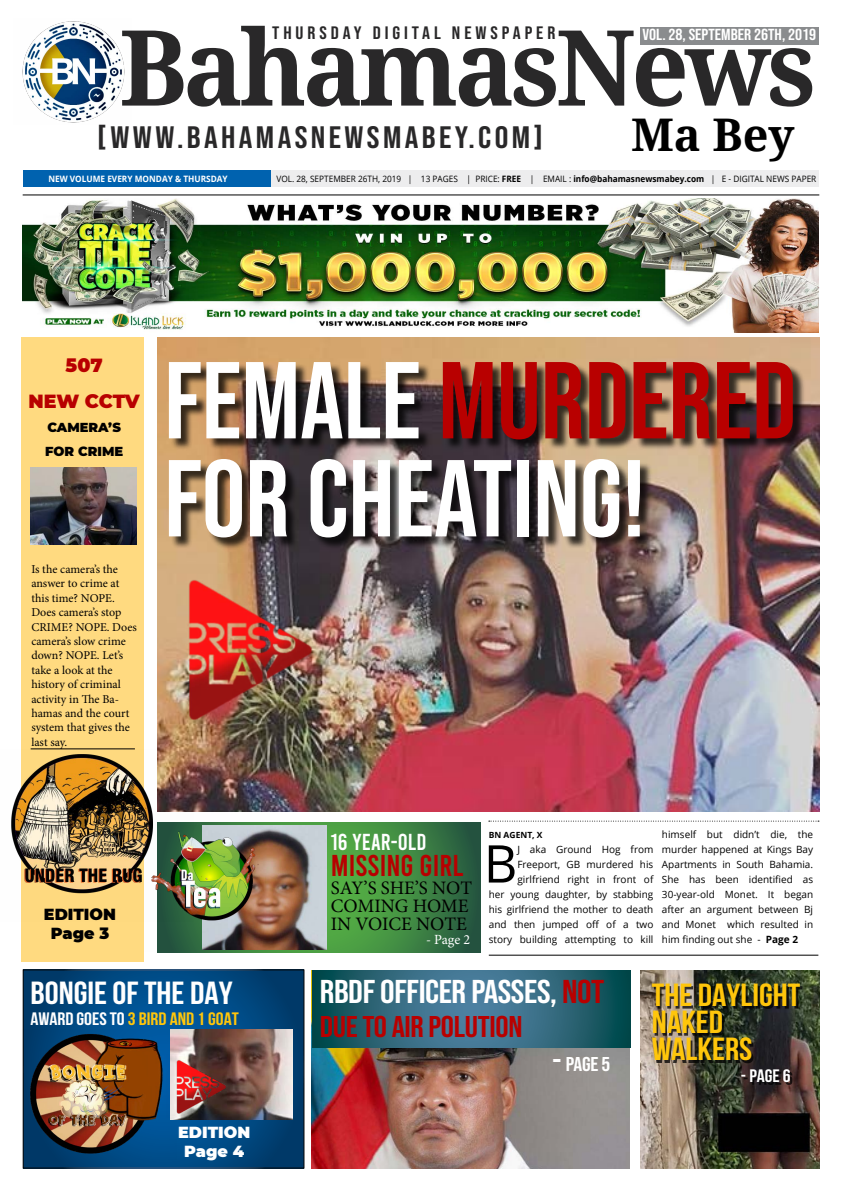
<style>
.page{position:relative;width:842px;height:1191px;background:#fff}
.page>*{position:absolute;margin:0;border:0;box-sizing:border-box;transform-origin:0 0}
.t1{font:109px/98px "Bebas Neue";color:#fff}
.t2{font:700 105px "Droid Serif";letter-spacing:-.04em;color:#292829;scale:.96 1}
.t3{font:52px "Open Sans";color:#000}
.t4{font:700 45px "Droid Serif";color:#000}
.t5{font:33px "Bebas Neue";letter-spacing:-.01em;color:#fff;scale:1.1 1}
.t6{font:700 32px/27px "Bebas Neue";color:#ffc60b;scale:1.1 1}
.t7{font:700 32px "Bebas Neue";color:#fff;scale:1.1 1}
.t8{font:31px "Bebas Neue";letter-spacing:.1em;color:#292829;scale:1.1 1}
.t9{font:30px "Bebas Neue";letter-spacing:-.01em;color:#b80000;scale:1.1 1}
.t10{font:30px "Bebas";color:#b80000}
.t11{font:23px "Bebas";color:#fff}
.t12{font:20px "Bebas Neue";color:#fff;scale:1.1 1}
.t13{font:19px/18px "Minion Pro";letter-spacing:-.005em;color:#000}
.t14{font:900 19px/36px "Montserrat";letter-spacing:-.005em;color:#b80000;text-align:center}
.t15{font:18px "Bebas Neue";letter-spacing:.2em;color:#292829;scale:1.1 1}
.t16{font:700 18px "Bebas Neue";color:#ffc60b;scale:1.1 1}
.t17{font:700 18px "Bebas Neue";color:#fff;scale:1.1 1}
.t18{font:16px "Bebas Neue";color:#fff;scale:1.1 1}
.t19{font:900 16px/19.2px "Montserrat";color:#000;text-align:center}
.t20{font:900 16px/19.2px "Montserrat";color:#fff;text-align:center}
.t21{font:14px "Minion Pro";color:#fff}
.t22{font:900 13px/24px "Montserrat";color:#000}
.t23{font:12px/14.4px "Minion Pro";color:#000}
.t24{font:10px/15px "Open Sans";color:#000;text-align:right}
.t25{font:8.8px "Open Sans";color:#000;scale:.94 1}
.t26{font:700 8.8px "Open Sans";color:#fff;scale:.94 1}
.t27{font:700 8.5px "Open Sans";color:#000}
.s1{font-weight:700}
.s2{color:#b80000}
.s3{color:#fff}
.s4{font-size:30px}
</style>
<div class="page">
<img style="left:312px;top:970px;width:317px;height:198px">
<img style="left:158px;top:337px;width:661px;height:474px">
<img style="left:641px;top:970px;width:178px;height:198px">
<svg style="left:313px;top:970px;width:317px;height:77px;background:#2e677a"></svg>
<div style="left:22px;top:337px;width:122px;height:624px;background:#ffda80"></div>
<svg style="left:157px;top:822px;width:324px;height:130px;background:#408842"></svg>
<svg style="left:25px;top:971px;width:277px;height:195px;background:#00467e"></svg>
<div style="left:640px;top:27px;width:179px;height:18px;background:#8a8c8e"></div>
<hr style="left:23px;top:195px;width:796px;height:1px;background:#000">
<hr style="left:489px;top:955px;width:329px;height:1px;background:#000">
<svg style="left:489px;top:820px;width:330px;height:1px"></svg>
<hr style="left:31px;top:748px;width:104px;height:1px;background:#000">
<div style="left:270px;top:170px;width:549px;height:17px;background:#ededee"></div>
<div style="left:23px;top:170px;width:247px;height:17px;background:#0062af"></div>
<img style="left:23px;top:198px;width:796px;height:134px">
<img style="left:22px;top:21px;width:103px;height:102px">
<img style="left:11px;top:749px;width:183px;height:172px">
<img style="left:22px;top:1029px;width:155px;height:130px">
<div style="left:171px;top:363px;width:634px;height:187px;background:#000;opacity:.75"></div>
<div style="left:654px;top:986px;width:148px;height:98px;background:#000;opacity:.75"></div>
<img style="left:30px;top:468px;width:107px;height:77px">
<img style="left:170px;top:1029px;width:122px;height:90px">
<img style="left:166px;top:1054px;width:63px;height:63px">
<img style="left:269px;top:825px;width:58px;height:124px">
<img style="left:145px;top:811px;width:124px;height:140px">
<img style="left:158px;top:564px;width:164px;height:170px">
<h3 class="t15" style="left:272px;top:22px;width:259px">THURSDAY DIGITAL NEWSPAPER</h3>
<h2 class="t2" style="left:119px;top:-6px;width:727px">BahamasNews</h2>
<h3 class="t18" style="left:642px;top:26px;width:160px">VOL. 28, SEPTEMBER 26TH, 2019</h3>
<h3 class="t8" style="left:97px;top:120px;width:407px">[WWW.BAHAMASNEWSMABEY.COM]</h3>
<h3 class="t4" style="left:631px;top:103px;width:165px">Ma Bey</h3>
<p class="t26" style="left:48px;top:173px;width:192px">NEW VOLUME EVERY MONDAY &amp; THURSDAY</p>
<p class="t25" style="left:276px;top:173px;width:576px">VOL. 28, SEPTEMBER 26TH, 2019 | 13 PAGES | PRICE: <span class="s1">FREE</span> | EMAIL : <span class="s1">info@bahamasnewsmabey.com</span> | E - DIGITAL NEWS PAPER</p>
<h3 class="t14" style="left:28px;top:346px;width:113px">507<br>NEW CCTV</h3>
<h3 class="t22" style="left:45px;top:415px;width:79px">CAMERA’S<br>FOR CRIME</h3>
<p class="t23" style="left:31px;top:562px;width:107px">Is the camera’s the answer to crime at this time? NOPE.<br>Does camera’s stop<br>CRIME? NOPE. Does camera’s slow crime down? NOPE. Let’s take a look at the history of criminal activity in The Ba&shy;hamas and the court system that gives the last say.</p>
<h1 class="t1" style="left:164px;top:350px;width:633px">FEMALE <span class="s2">MURDERED<br></span>FOR CHEATING!</h1>
<h3 class="t19" style="left:44px;top:903px;width:74px">EDITION<br>Page 3</h3>
<h3 class="t7" style="left:30px;top:975px;width:185px">BONGIE OF THE DAY</h3>
<h3 class="t16" style="left:30px;top:1009px;width:191px"><span class="s3">AWARD GOES TO</span> 3 BIRD AND 1 GOAT</h3>
<h3 class="t20" style="left:178px;top:1121px;width:74px">EDITION<br>Page 4</h3>
<p class="t24" style="left:662px;top:826px;width:153px;text-align:justify">himself but didn’t die, the murder happened at Kings Bay Apartments in South Bahamia.<br>She has been identified as 30-year-old Monet. It began after an argument between Bj and Monet which resulted in him finding out she - <span class="s1">Page 2</span></p>
<p class="t27" style="left:489px;top:828px;width:55px">BN AGENT, X</p>
<h3 class="t3" style="left:484px;top:828px;width:35px">B</h3>
<h3 class="t11" style="left:331px;top:830px;width:97px">16 YEAR-OLD</h3>
<h3 class="t10" style="left:331px;top:850px;width:134px">MISSING GIRL</h3>
<h3 class="t13" style="left:331px;top:878px;width:143px">SAY’S SHE’S NOT<br>COMING HOME<br>IN VOICE NOTE</h3>
<h3 class="t21" style="left:426px;top:930px;width:46px">- Page 2</h3>
<h3 class="t5" style="left:320px;top:972px;width:260px">RBDF OFFICER PASSES, <span class="s2">NOT</span></h3>
<h3 class="t9" style="left:320px;top:1009px;width:186px">DUE TO AIR POLUTION</h3>
<h3 class="t12" style="left:552px;top:1052px;width:54px"><span class="s4">-</span> PAGE 5</h3>
<p class="t24" style="left:489px;top:841px;width:166px">J aka Ground Hog from<br>Freeport, GB murdered his girlfriend right in front of<br>her young daughter, by stabbing his girlfriend the mother to death and then jumped off of a two story building attempting to kill</p>
<h3 class="t6" style="left:652px;top:981px;width:136px">THE DAYLIGHT<br>NAKED<br>WALKERS</h3>
<h3 class="t17" style="left:741px;top:1065px;width:47px">- PaGE 6</h3>
</div>
